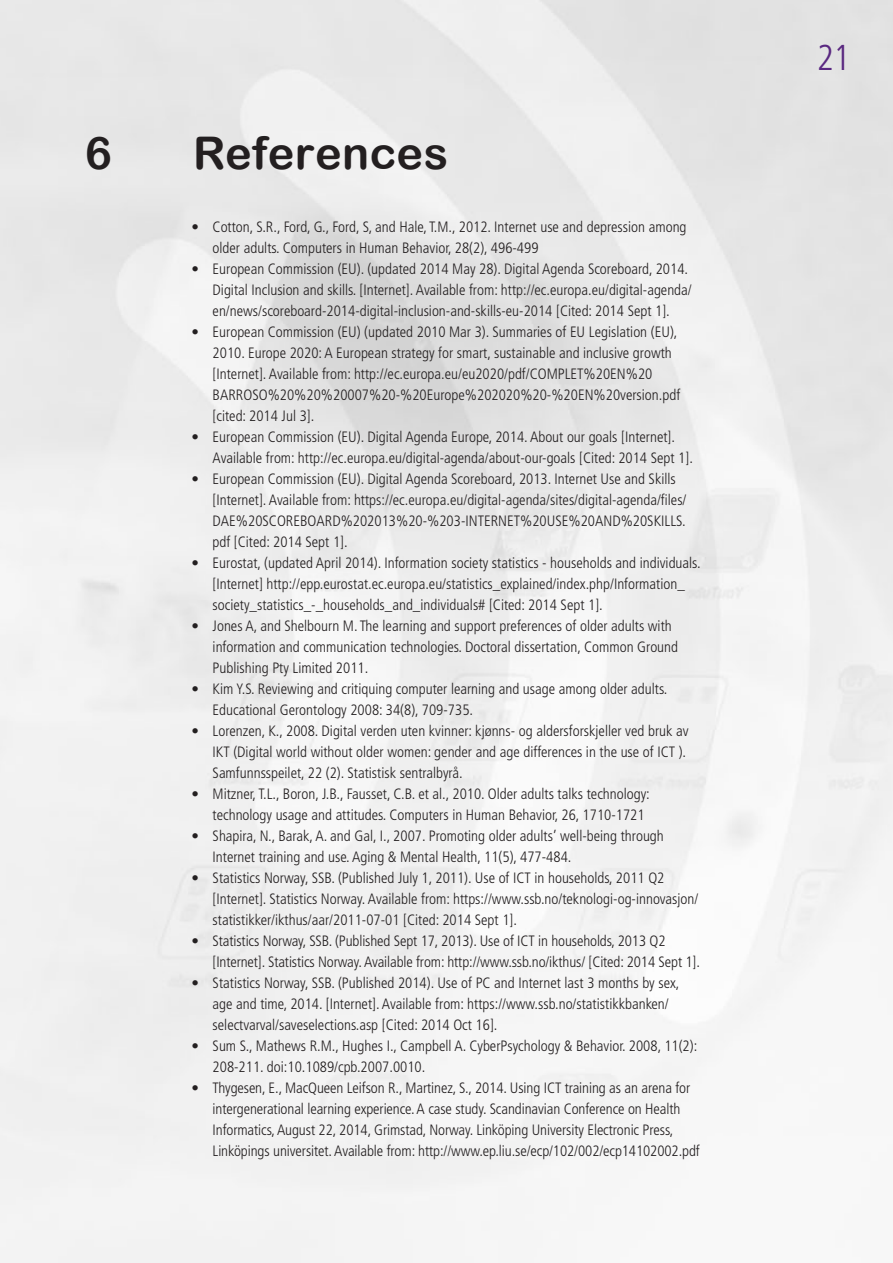
<style>
.page{position:relative;width:893px;height:1263px;background:#fff}
.page>*{position:absolute;margin:0;border:0;box-sizing:border-box;transform-origin:0 0}
.t1{font:45px "Arial Rounded MT Bold";letter-spacing:.01em;color:#231f20}
.t2{font:300 condensed 36px "Frutiger LT Std";color:#652d91}
.t3{font:300 condensed 15px/21px "Frutiger LT Std";color:#231f20}
</style>
<div class="page">
<h1 class="t1" style="left:85px;top:126px;width:28px">6</h1>
<h1 class="t1" style="left:193px;top:126px;width:257px">References</h1>
<p class="t3" style="left:213px;top:216px;width:475px;text-indent:-21px">• Cotton, S.R., Ford, G., Ford, S, and Hale, T.M., 2012. Internet use and depression among older adults. Computers in Human Behavior, 28(2), 496-499</p>
<p class="t3" style="left:213px;top:258px;width:481px;text-indent:-21px">• European Commission (EU). (updated 2014 May 28). Digital Agenda Scoreboard, 2014.<br>Digital Inclusion and skills. [Internet]. Available from: http://ec.europa.eu/digital-agenda/ en/news/scoreboard-2014-digital-inclusion-and-skills-eu-2014 [Cited: 2014 Sept 1].</p>
<p class="t3" style="left:213px;top:321px;width:469px;text-indent:-21px">• European Commission (EU) (updated 2010 Mar 3). Summaries of EU Legislation (EU), 2010. Europe 2020: A European strategy for smart, sustainable and inclusive growth [Internet]. Available from: http://ec.europa.eu/eu2020/pdf/COMPLET%20EN%20<br>BARROSO%20%20%20007%20-%20Europe%202020%20-%20EN%20version.pdf [cited: 2014 Jul 3].</p>
<p class="t3" style="left:213px;top:426px;width:482px;text-indent:-21px">• European Commission (EU). Digital Agenda Europe, 2014. About our goals [Internet].<br>Available from: http://ec.europa.eu/digital-agenda/about-our-goals [Cited: 2014 Sept 1].</p>
<p class="t3" style="left:213px;top:468px;width:475px;text-indent:-21px">• European Commission (EU). Digital Agenda Scoreboard, 2013. Internet Use and Skills [Internet]. Available from: https://ec.europa.eu/digital-agenda/sites/digital-agenda/files/ DAE%20SCOREBOARD%202013%20-%203-INTERNET%20USE%20AND%20SKILLS. pdf [Cited: 2014 Sept 1].</p>
<p class="t3" style="left:213px;top:552px;width:489px;text-indent:-21px">• Eurostat, (updated April 2014). Information society statistics - households and individuals. [Internet] http://epp.eurostat.ec.europa.eu/statistics_explained/index.php/Information_ society_statistics_-_households_and_individuals# [Cited: 2014 Sept 1].</p>
<p class="t3" style="left:213px;top:615px;width:467px;text-indent:-21px">• Jones A, and Shelbourn M. The learning and support preferences of older adults with information and communication technologies. Doctoral dissertation, Common Ground<br>Publishing Pty Limited 2011.</p>
<p class="t3" style="left:213px;top:678px;width:456px;text-indent:-21px">• Kim Y.S. Reviewing and critiquing computer learning and usage among older adults.<br>Educational Gerontology 2008: 34(8), 709-735.</p>
<p class="t3" style="left:213px;top:720px;width:478px;text-indent:-21px">• Lorenzen, K., 2008. Digital verden uten kvinner: kjønns- og aldersforskjeller ved bruk av<br>IKT (Digital world without older women: gender and age differences in the use of ICT ).<br>Samfunnsspeilet, 22 (2). Statistisk sentralbyrå.</p>
<p class="t3" style="left:213px;top:783px;width:439px;text-indent:-21px">• Mitzner, T.L., Boron, J.B., Fausset, C.B. et al., 2010. Older adults talks technology: technology usage and attitudes. Computers in Human Behavior, 26, 1710-1721</p>
<p class="t3" style="left:213px;top:825px;width:453px;text-indent:-21px">• Shapira, N., Barak, A. and Gal, I., 2007. Promoting older adults’ well-being through<br>Internet training and use. Aging &amp; Mental Health, 11(5), 477-484.</p>
<p class="t3" style="left:213px;top:867px;width:487px;text-indent:-21px">• Statistics Norway, SSB. (Published July 1, 2011). Use of ICT in households, 2011 Q2 [Internet]. Statistics Norway. Available from: https://www.ssb.no/teknologi-og-innovasjon/ statistikker/ikthus/aar/2011-07-01 [Cited: 2014 Sept 1].</p>
<p class="t3" style="left:213px;top:930px;width:489px;text-indent:-21px">• Statistics Norway, SSB. (Published Sept 17, 2013). Use of ICT in households, 2013 Q2 [Internet]. Statistics Norway. Available from: http://www.ssb.no/ikthus/ [Cited: 2014 Sept 1].</p>
<p class="t3" style="left:213px;top:972px;width:468px;text-indent:-21px">• Statistics Norway, SSB. (Published 2014). Use of PC and Internet last 3 months by sex, age and time, 2014. [Internet]. Available from: https://www.ssb.no/statistikkbanken/ selectvarval/saveselections.asp [Cited: 2014 Oct 16].</p>
<p class="t3" style="left:213px;top:1035px;width:486px;text-indent:-21px">• Sum S., Mathews R.M., Hughes I., Campbell A. CyberPsychology &amp; Behavior. 2008, 11(2):<br>208-211. doi:10.1089/cpb.2007.0010.</p>
<p class="t3" style="left:213px;top:1077px;width:489px;text-indent:-21px">• Thygesen, E., MacQueen Leifson R., Martinez, S., 2014. Using ICT training as an arena for intergenerational learning experience. A case study. Scandinavian Conference on Health Informatics, August 22, 2014, Grimstad, Norway. Linköping University Electronic Press, Linköpings universitet. Available from: http://www.ep.liu.se/ecp/102/002/ecp14102002.pdf</p>
<h2 class="t2" style="left:816px;top:37px;width:36px">21</h2>
</div>
